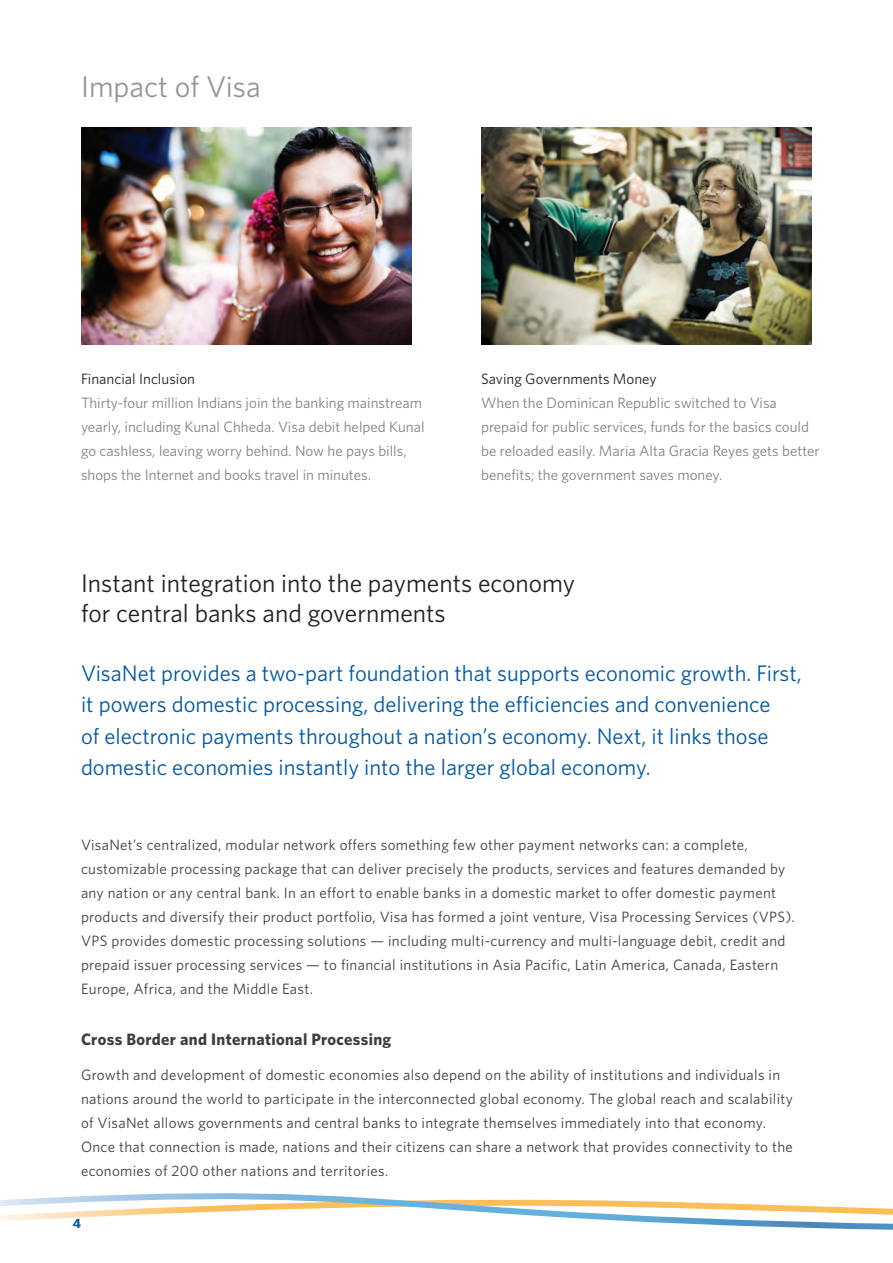
<style>
.page{position:relative;width:893px;height:1263px;background:#fff}
.page>*{position:absolute;margin:0;border:0;box-sizing:border-box;transform-origin:0 0}
.t1{font:30px "Whitney";color:#939598}
.t2{font:25.5px/30px "Whitney";color:#231f20}
.t3{font:22.5px/31.5px "Whitney";color:#01579f}
.t4{font:700 16.5px "Whitney";letter-spacing:.02em;color:#3e3e3f}
.t5{font:15px/24px "Whitney";letter-spacing:.02em;color:#3e3e3f}
.t6{font:15px/24px "Whitney";color:#808285}
.t7{font:15px "Whitney";color:#231f20}
.t8{font:700 13.5px "Whitney";color:#01579f}
</style>
<div class="page">
<svg style="left:0;top:1193px;width:893px;height:37px"></svg>
<img style="left:81px;top:127px;width:331px;height:218px">
<img style="left:481px;top:127px;width:331px;height:218px">
<h2 class="t1" style="left:81px;top:69px;width:181px">Impact of Visa</h2>
<p class="t7" style="left:81px;top:370px;width:116px">Financial Inclusion</p>
<p class="t6" style="left:81px;top:390px;width:345px">Thirty-four million Indians join the banking mainstream yearly, including Kunal Chheda. Visa debit helped Kunal go cashless, leaving worry behind. Now he pays bills, shops the Internet and books travel in minutes.</p>
<p class="t7" style="left:481px;top:370px;width:177px">Saving Governments Money</p>
<p class="t6" style="left:481px;top:390px;width:340px">When the Dominican republic switched to Visa prepaid for public services, funds for the basics could be reloaded easily. Maria Alta Gracia reyes gets better benefts; the government saves money.</p>
<h3 class="t2" style="left:81px;top:568px;width:496px">Instant integration into the payments economy for central banks and governments</h3>
<p class="t3" style="left:81px;top:657px;width:722px">VisaNet provides a two-part foundation that supports economic growth. First, it powers domestic processing, delivering the effciencies and convenience<br>of electronic payments throughout a nation’s economy. Next, it links those domestic economies instantly into the larger global economy.</p>
<p class="t5" style="left:81px;top:833px;width:715px">VisaNet’s centralized, modular network offers something few other payment networks can: a complete, customizable processing package that can deliver precisely the products, services and features demanded by any nation or any central bank. In an effort to enable banks in a domestic market to offer domestic payment products and diversify their product portfolio, Visa has formed a joint venture, Visa Processing Services (VPS).<br>VPS provides domestic processing solutions — including multi-currency and multi-language debit, credit and prepaid issuer processing services — to financial institutions in Asia Pacific, Latin America, Canada, Eastern Europe, Africa, and the Middle East.</p>
<h4 class="t4" style="left:81px;top:1030px;width:312px">Cross Border and International Processing</h4>
<p class="t5" style="left:81px;top:1063px;width:713px">Growth and development of domestic economies also depend on the ability of institutions and individuals in nations around the world to participate in the interconnected global economy. The global reach and scalability of VisaNet allows governments and central banks to integrate themselves immediately into that economy. once that connection is made, nations and their citizens can share a network that provides connectivity to the economies of 200 other nations and territories.</p>
<p class="t8" style="left:73px;top:1215px;width:10px">4</p>
</div>
